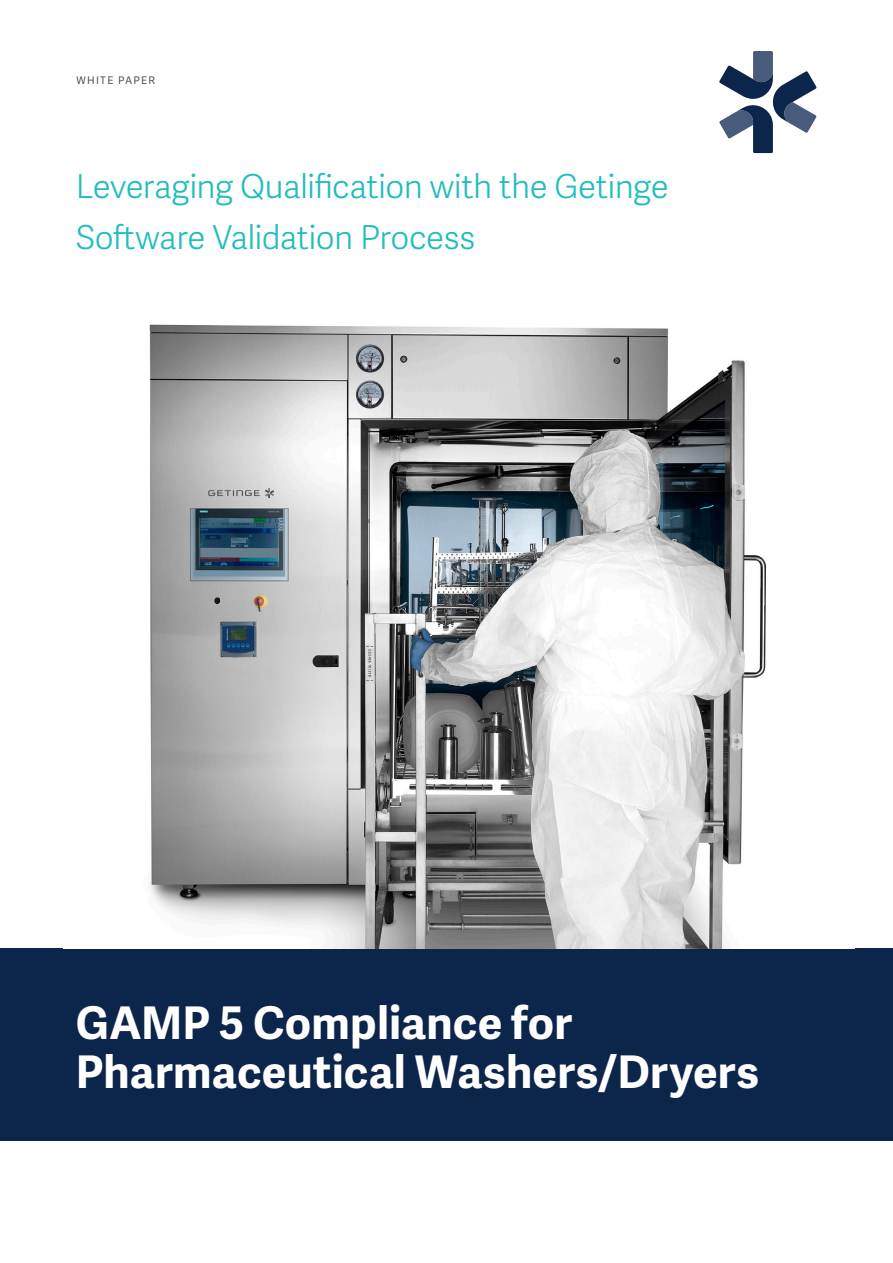
<style>
.page{position:relative;width:893px;height:1263px;background:#fff}
.page>*{position:absolute;margin:0;border:0;box-sizing:border-box;transform-origin:0 0}
.Heading_Adelle_Sans_Bold_Getinge_Blue{font:700 45px/49.5px "Adelle Sans";letter-spacing:.005em;color:#fff}
.Section_Sub-heading{font:300 33px/51px "Adelle Sans";letter-spacing:-.02em;color:#21bdbd}
.Case_study_Adelle_Sans_regular_Granite{font:10.5px "Adelle Sans";letter-spacing:.12em;color:#505353}
</style>
<div class="page">
<svg style="left:719px;top:51px;width:97px;height:102px"></svg>
<div style="left:0;top:949px;width:893px;height:192px;background:#0c254b"></div>
<img style="left:149px;top:324px;width:617px;height:625px">
<p class="Case_study_Adelle_Sans_regular_Granite" style="left:77px;top:73px;width:80px">WHITE PAPER</p>
<p class="Section_Sub-heading" style="left:76px;top:160px;width:594px">Leveraging Qualification with the Getinge<br>Software Validation Process</p>
<p class="Heading_Adelle_Sans_Bold_Getinge_Blue" style="left:76px;top:996px;width:685px">GAMP 5 Compliance for<br>Pharmaceutical Washers/Dryers</p>
</div>
